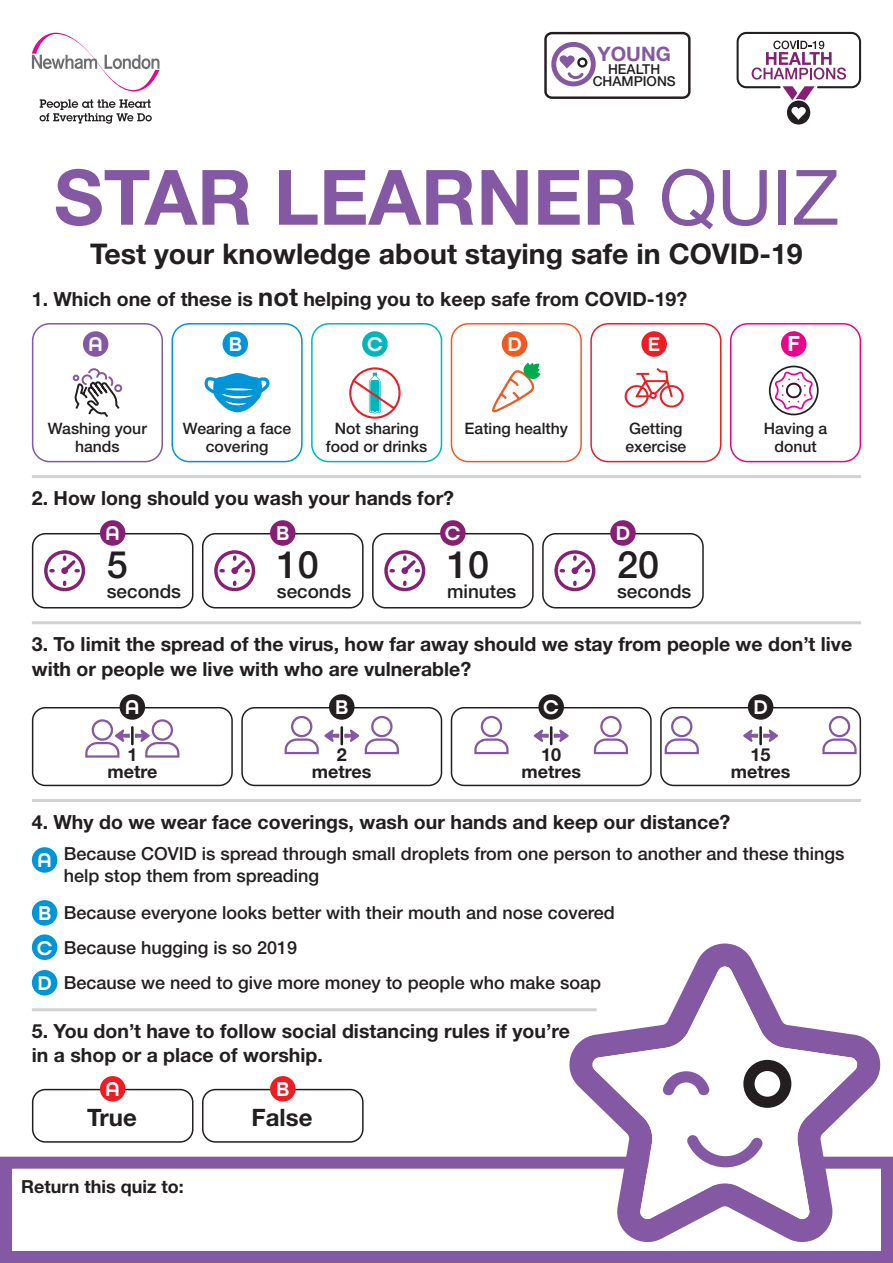
<style>
.page{position:relative;width:893px;height:1263px;background:#fff}
.page>*{position:absolute;margin:0;border:0;box-sizing:border-box;transform-origin:0 0}
.t1{font:700 76.5px "Helvetica Neue LT Std";color:#8558a4}
.Bullet{font:500 37.8px "Helvetica Neue LT Std";color:#231f20}
._2nd_head{font:700 28.5px "Helvetica Neue LT Std";color:#231f20}
.Bullet-2{font:700 24px "Helvetica Neue LT Std";color:#231f20}
.t2{font:600 21px "All Round Gothic";color:#fff}
.t3{font:700 21px "Helvetica Neue LT Std";color:#fff}
.t4{font:700 19.95px "Helvetica Neue LT Std";color:#8558a4}
.Subhead{font:700 19.5px/25.5px "Helvetica Neue LT Std";color:#231f20}
.Bullet-3{font:500 18.9px "Helvetica Neue LT Std";color:#231f20}
._4{font:500 18px/22.5px "Helvetica Neue LT Std";color:#231f20}
.Bullet-4{font:700 18px "Helvetica Neue LT Std";color:#231f20}
.Subhead-2{font:700 18px "Helvetica Neue LT Std";color:#231f20}
.Bullet-5{font:500 15.75px/18px "Helvetica Neue LT Std";color:#231f20;text-align:center}
.t5{font:500 13.65px/12.5px "Helvetica Neue LT Std";color:#231f20;text-align:center}
.s1{font-weight:400}
.s2{font-size:25.5px}
</style>
<div class="page">
<div style="left:0;top:1157px;width:893px;height:106px;border:12px solid #8558a4"></div>
<svg style="left:32px;top:33px;width:127px;height:58px"></svg>
<svg style="left:40px;top:99px;width:112px;height:25px"></svg>
<svg style="left:544px;top:31px;width:147px;height:68px"></svg>
<svg style="left:737px;top:32px;width:124px;height:93px"></svg>
<div style="left:83px;top:331px;width:25px;height:26px;background:#8558a4;border-radius:50%"></div>
<div style="left:223px;top:331px;width:25px;height:26px;background:#0095d9;border-radius:50%"></div>
<div style="left:362px;top:331px;width:26px;height:26px;background:#00b6bc;border-radius:50%"></div>
<div style="left:502px;top:331px;width:25px;height:26px;background:#f15921;border-radius:50%"></div>
<div style="left:641px;top:331px;width:26px;height:26px;background:#ee1d23;border-radius:50%"></div>
<div style="left:781px;top:331px;width:25px;height:26px;background:#ed028c;border-radius:50%"></div>
<div style="left:32px;top:323px;width:131px;height:139px;border:2px solid #8558a4;border-radius:17px"></div>
<div style="left:171px;top:323px;width:132px;height:139px;border:2px solid #0095d9;border-radius:17px"></div>
<div style="left:311px;top:323px;width:131px;height:139px;border:2px solid #00b6bc;border-radius:17px"></div>
<div style="left:451px;top:323px;width:131px;height:139px;border:2px solid #f15921;border-radius:17px"></div>
<div style="left:590px;top:323px;width:131px;height:139px;border:2px solid #ee1d23;border-radius:17px"></div>
<div style="left:730px;top:323px;width:131px;height:139px;border:2px solid #ed028c;border-radius:17px"></div>
<svg style="left:72px;top:368px;width:51px;height:95px"></svg>
<svg style="left:205px;top:373px;width:64px;height:39px"></svg>
<svg style="left:492px;top:363px;width:49px;height:50px"></svg>
<svg style="left:625px;top:368px;width:59px;height:39px"></svg>
<svg style="left:769px;top:366px;width:50px;height:49px"></svg>
<svg style="left:349px;top:367px;width:52px;height:52px"></svg>
<div style="left:32px;top:1089px;width:161px;height:54px;border:2px solid #231f20;border-radius:13px"></div>
<div style="left:100px;top:1076px;width:25px;height:25px;background:#ee1d23;border-radius:50%"></div>
<div style="left:202px;top:1089px;width:162px;height:54px;border:2px solid #231f20;border-radius:13px"></div>
<div style="left:270px;top:1076px;width:26px;height:25px;background:#ee1d23;border-radius:50%"></div>
<div style="left:32px;top:533px;width:161px;height:75px;border:2px solid #231f20;border-radius:13px"></div>
<div style="left:100px;top:520px;width:25px;height:26px;background:#862074;border-radius:50%"></div>
<svg style="left:44px;top:550px;width:42px;height:42px"></svg>
<div style="left:202px;top:533px;width:162px;height:75px;border:2px solid #231f20;border-radius:13px"></div>
<div style="left:270px;top:520px;width:26px;height:26px;background:#862074;border-radius:50%"></div>
<svg style="left:214px;top:550px;width:42px;height:42px"></svg>
<div style="left:372px;top:533px;width:162px;height:75px;border:2px solid #231f20;border-radius:13px"></div>
<div style="left:440px;top:520px;width:26px;height:26px;background:#862074;border-radius:50%"></div>
<svg style="left:384px;top:550px;width:42px;height:42px"></svg>
<div style="left:542px;top:533px;width:162px;height:75px;border:2px solid #231f20;border-radius:13px"></div>
<div style="left:610px;top:520px;width:26px;height:26px;background:#862074;border-radius:50%"></div>
<svg style="left:554px;top:550px;width:42px;height:42px"></svg>
<hr style="left:32px;top:475px;width:829px;height:3px;background:#d1d2d4">
<hr style="left:32px;top:621px;width:829px;height:3px;background:#d1d2d4">
<hr style="left:32px;top:799px;width:829px;height:3px;background:#d1d2d4">
<hr style="left:32px;top:1008px;width:565px;height:3px;background:#d1d2d4">
<div style="left:32px;top:707px;width:201px;height:79px;border:2px solid #231f20;border-radius:13px"></div>
<div style="left:120px;top:694px;width:25px;height:26px;background:#231f20;border-radius:50%"></div>
<svg style="left:85px;top:719px;width:94px;height:39px"></svg>
<div style="left:241px;top:707px;width:201px;height:79px;border:2px solid #231f20;border-radius:13px"></div>
<div style="left:329px;top:694px;width:26px;height:26px;background:#231f20;border-radius:50%"></div>
<svg style="left:365px;top:716px;width:34px;height:38px"></svg>
<svg style="left:285px;top:716px;width:74px;height:38px"></svg>
<div style="left:451px;top:707px;width:201px;height:79px;border:2px solid #231f20;border-radius:13px"></div>
<div style="left:538px;top:694px;width:26px;height:26px;background:#231f20;border-radius:50%"></div>
<svg style="left:594px;top:716px;width:34px;height:38px"></svg>
<svg style="left:474px;top:716px;width:35px;height:38px"></svg>
<svg style="left:534px;top:726px;width:35px;height:19px"></svg>
<div style="left:660px;top:707px;width:201px;height:79px;border:2px solid #231f20;border-radius:13px"></div>
<div style="left:748px;top:694px;width:25px;height:26px;background:#231f20;border-radius:50%"></div>
<svg style="left:822px;top:716px;width:35px;height:38px"></svg>
<svg style="left:665px;top:716px;width:34px;height:38px"></svg>
<hr style="left:759px;top:726px;width:3px;height:19px;background:#231f20">
<svg style="left:743px;top:729px;width:35px;height:13px"></svg>
<div style="left:32px;top:847px;width:25px;height:26px;background:#0095d9;border-radius:50%"></div>
<div style="left:32px;top:900px;width:25px;height:26px;background:#0095d9;border-radius:50%"></div>
<div style="left:32px;top:934px;width:25px;height:26px;background:#0095d9;border-radius:50%"></div>
<div style="left:32px;top:970px;width:25px;height:25px;background:#0095d9;border-radius:50%"></div>
<svg style="left:567px;top:943px;width:315px;height:301px"></svg>
<svg style="left:592px;top:966px;width:266px;height:254px"></svg>
<svg style="left:686px;top:1134px;width:77px;height:33px"></svg>
<svg style="left:743px;top:1060px;width:48px;height:48px"></svg>
<svg style="left:662px;top:1071px;width:48px;height:24px"></svg>
<p class="t4" style="left:597px;top:42px;width:75px">YOUNG</p>
<p class="t5" style="left:593px;top:62px;width:85px">HEALTH<br>CHAMPIONS</p>
<p class="t1" style="left:54px;top:150px;width:786px">STAR LEARNER <span class="s1">QUIZ</span></p>
<p class="_2nd_head" style="left:90px;top:236px;width:714px">Test your knowledge about staying safe in COVID-19</p>
<p class="Subhead" style="left:32px;top:286px;width:657px">1. Which one of these is <span class="s2">not</span> helping you to keep safe from COVID-19?</p>
<p class="t2" style="left:89px;top:332px;width:16px">A</p>
<p class="t2" style="left:229px;top:332px;width:15px">B</p>
<p class="t2" style="left:367px;top:332px;width:17px">C</p>
<p class="t2" style="left:507px;top:332px;width:16px">D</p>
<p class="t2" style="left:648px;top:332px;width:14px">E</p>
<p class="t3" style="left:787px;top:330px;width:14px">F</p>
<p class="Bullet-5" style="left:48px;top:419px;width:100px">Washing your hands</p>
<p class="Bullet-5" style="left:183px;top:419px;width:110px">Wearing a face covering</p>
<p class="Bullet-5" style="left:326px;top:419px;width:103px">Not sharing food or drinks</p>
<p class="Bullet-5" style="left:465px;top:419px;width:105px">Eating healthy</p>
<p class="Bullet-5" style="left:626px;top:419px;width:62px;text-align:left">Getting exercise</p>
<p class="Bullet-5" style="left:764px;top:419px;width:65px">Having a donut</p>
<p class="Subhead" style="left:32px;top:485px;width:424px">2. How long should you wash your hands for?</p>
<p class="t2" style="left:106px;top:521px;width:16px">A</p>
<p class="Bullet" style="left:107px;top:542px;width:23px">5</p>
<p class="Bullet-3" style="left:107px;top:580px;width:76px">seconds</p>
<p class="t2" style="left:276px;top:521px;width:15px">B</p>
<p class="Bullet" style="left:277px;top:542px;width:44px">10</p>
<p class="Bullet-3" style="left:277px;top:580px;width:76px">seconds</p>
<p class="t2" style="left:445px;top:521px;width:17px">C</p>
<p class="Bullet" style="left:447px;top:542px;width:44px">10</p>
<p class="Bullet-3" style="left:447px;top:580px;width:71px">minutes</p>
<p class="t2" style="left:616px;top:521px;width:16px">D</p>
<p class="Bullet" style="left:617px;top:542px;width:44px">20</p>
<p class="Bullet-3" style="left:617px;top:580px;width:76px">seconds</p>
<p class="Subhead" style="left:32px;top:631px;width:822px">3. To limit the spread of the virus, how far away should we stay from people we don’t live with or people we live with who are vulnerable?</p>
<p class="t2" style="left:125px;top:695px;width:16px">A</p>
<p class="Bullet-4" style="left:127px;top:744px;width:12px">1</p>
<p class="Bullet-4" style="left:107px;top:760px;width:51px">metre</p>
<p class="t2" style="left:335px;top:695px;width:15px">B</p>
<p class="Bullet-4" style="left:337px;top:744px;width:12px">2</p>
<p class="Bullet-4" style="left:312px;top:760px;width:61px">metres</p>
<p class="t2" style="left:543px;top:695px;width:17px">C</p>
<p class="Bullet-4" style="left:541px;top:744px;width:22px">10</p>
<p class="Bullet-4" style="left:521px;top:760px;width:61px">metres</p>
<p class="t2" style="left:753px;top:695px;width:16px">D</p>
<p class="Bullet-4" style="left:751px;top:744px;width:22px">15</p>
<p class="Bullet-4" style="left:731px;top:760px;width:61px">metres</p>
<p class="Subhead" style="left:32px;top:808px;width:700px">4. Why do we wear face coverings, wash our hands and keep our distance?</p>
<p class="t2" style="left:38px;top:848px;width:16px">A</p>
<p class="t2" style="left:38px;top:901px;width:15px">B</p>
<p class="t2" style="left:37px;top:935px;width:17px">C</p>
<p class="t2" style="left:37px;top:971px;width:16px">D</p>
<p class="_4" style="left:64px;top:842px;width:782px">Because COVID is spread through small droplets from one person to another and these things help stop them from spreading</p>
<p class="_4" style="left:64px;top:901px;width:552px">Because everyone looks better with their mouth and nose covered</p>
<p class="_4" style="left:64px;top:936px;width:235px">Because hugging is so 2019</p>
<p class="_4" style="left:64px;top:971px;width:539px">Because we need to give more money to people who make soap</p>
<p class="Subhead" style="left:32px;top:1018px;width:540px;line-height:24px">5. You don’t have to follow social distancing rules if you’re in a shop or a place of worship.</p>
<p class="t2" style="left:106px;top:1077px;width:16px">A</p>
<p class="Bullet-2" style="left:87px;top:1103px;width:51px">True</p>
<p class="Subhead-2" style="left:21px;top:1176px;width:164px">Return this quiz to:</p>
<p class="t2" style="left:276px;top:1077px;width:15px">B</p>
<p class="Bullet-2" style="left:252px;top:1103px;width:62px">False</p>
</div>
